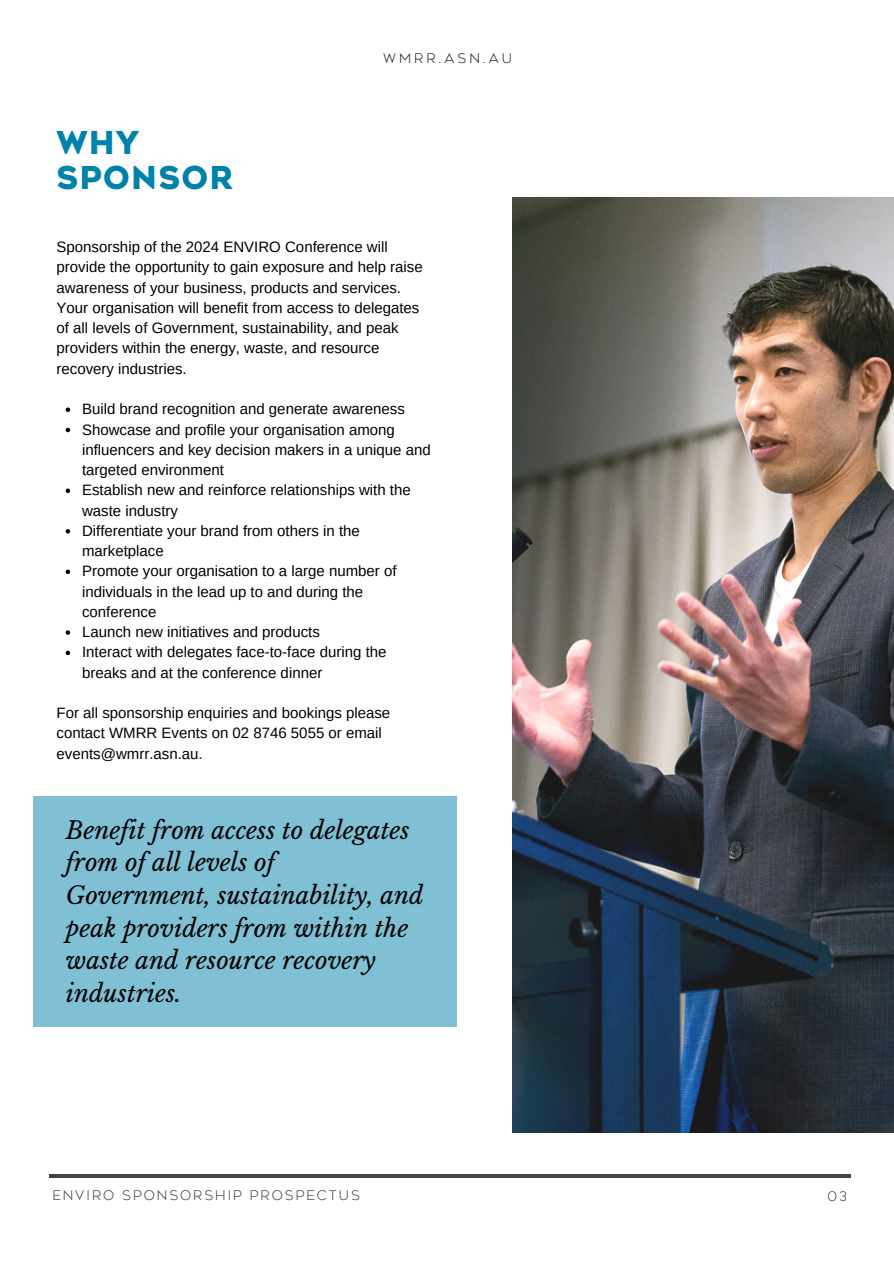
<style>
.page{position:relative;width:894px;height:1264px;background:#fff}
.page>*{position:absolute;margin:0;border:0;box-sizing:border-box;transform-origin:0 0}
.t1{font:800 31.5px/34.8px "Geometos Neue";letter-spacing:.04em;color:#0082aa}
.t2{font:italic 24px/32.7px "Libre Baskerville";color:#000}
.t3{font:15px/20.2px "Arimo";color:#000}
.t4{font:300 13.2px "Geometos Neue";letter-spacing:.15em;color:#444440}
.t5{font:300 13.2px "Geometos Neue";letter-spacing:.23em;color:#2a2a2a}
</style>
<div class="page">
<hr style="left:49px;top:1174px;width:801px;height:3px;background:#444440">
<img style="left:512px;top:197px;width:381px;height:935px">
<svg style="left:66px;top:407px;width:4px;height:5px"></svg>
<svg style="left:66px;top:428px;width:4px;height:4px"></svg>
<svg style="left:66px;top:488px;width:4px;height:5px"></svg>
<svg style="left:66px;top:529px;width:4px;height:4px"></svg>
<svg style="left:66px;top:569px;width:4px;height:5px"></svg>
<svg style="left:66px;top:630px;width:4px;height:5px"></svg>
<svg style="left:66px;top:650px;width:4px;height:5px"></svg>
<div style="left:33px;top:796px;width:423px;height:231px;background:#80c0d4"></div>
<h2 class="t1" style="left:57px;top:126px;width:177px">WHY<br>SPONSOR</h2>
<h3 class="t5" style="left:383px;top:51px;width:130px">WMRR.ASN.AU</h3>
<h1 class="t3" style="left:57px;top:237px;width:367px">Sponsorship of the 2024 ENVIRO Conference will provide the opportunity to gain exposure and help raise awareness of your business, products and services.<br>Your organisation will benefit from access to delegates of all levels of Government, sustainability, and peak providers within the energy, waste, and resource recovery industries.</h1>
<h3 class="t3" style="left:82px;top:399px;width:324px">Build brand recognition and generate awareness</h3>
<p class="t3" style="left:82px;top:419px;width:350px">Showcase and profile your organisation among influencers and key decision makers in a unique and targeted environment</p>
<p class="t3" style="left:82px;top:480px;width:330px">Establish new and reinforce relationships with the waste industry</p>
<p class="t3" style="left:82px;top:520px;width:279px">Differentiate your brand from others in the marketplace</p>
<p class="t3" style="left:82px;top:561px;width:316px">Promote your organisation to a large number of individuals in the lead up to and during the conference</p>
<p class="t3" style="left:82px;top:621px;width:239px">Launch new initiatives and products</p>
<p class="t3" style="left:82px;top:642px;width:306px">Interact with delegates face-to-face during the breaks and at the conference dinner</p>
<p class="t3" style="left:57px;top:702px;width:335px">For all sponsorship enquiries and bookings please contact WMRR Events on 02 8746 5055 or email events@wmrr.asn.au.</p>
<p class="t2" style="left:66px;top:814px;width:359px">Benefit from access to delegates from of all levels of<br>Government, sustainability, and peak providers from within the waste and resource recovery industries.</p>
<p class="t4" style="left:52px;top:1187px;width:309px">ENVIRO SPONSORSHIP PROSPECTUS</p>
<p class="t4" style="left:827px;top:1188px;width:21px">03</p>
</div>
